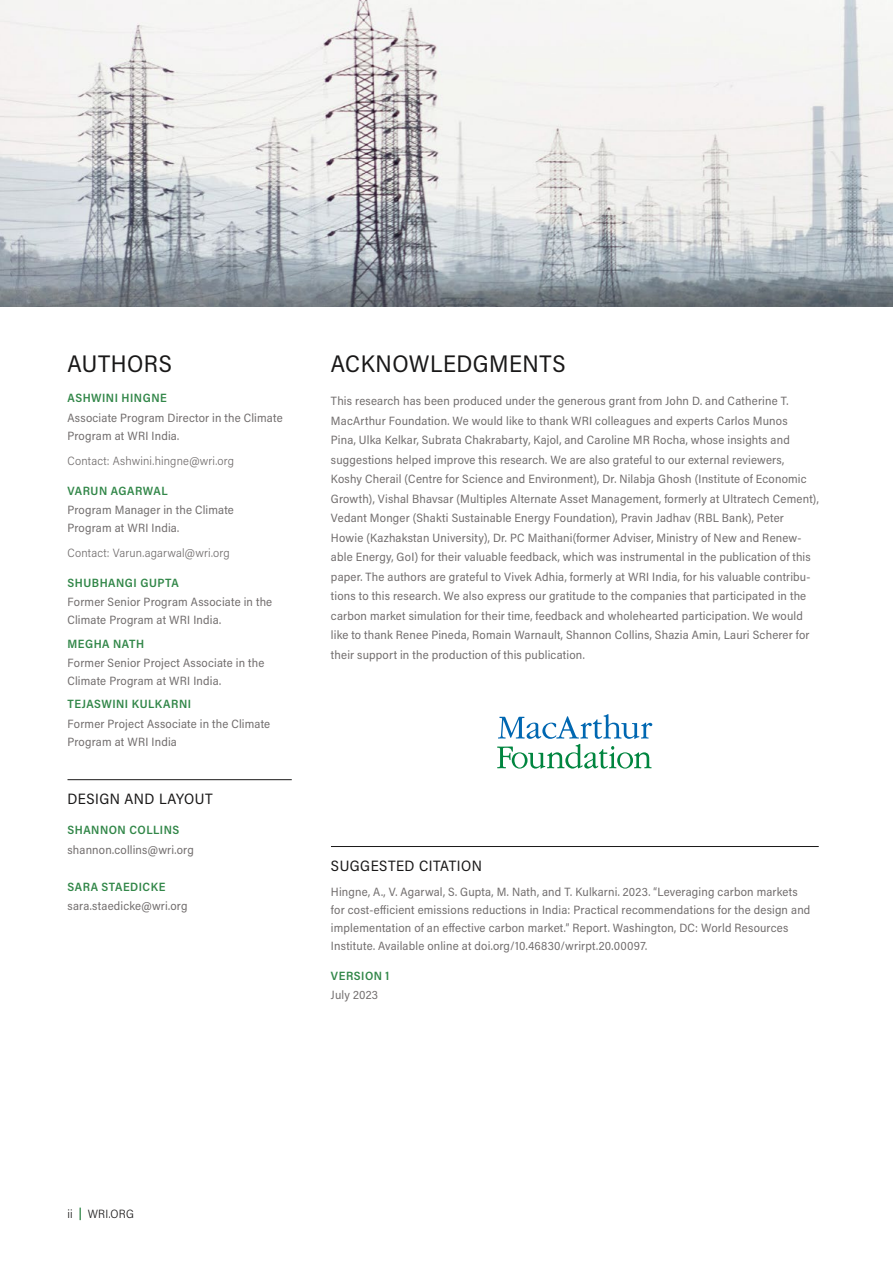
<style>
.page{position:relative;width:893px;height:1263px;background:#fff}
.page>*{position:absolute;margin:0;border:0;box-sizing:border-box;transform-origin:0 0}
.t1{font:24px "Acumin Pro Semi Cond";letter-spacing:.025em;color:#191818}
.t2{font:15px "Acumin Pro Semi Cond";letter-spacing:.03em;color:#191818}
.t3{font:12px/19.5px "Acumin Pro Semi Cond";letter-spacing:.015em;color:#716d6d}
.t4{font:600 12px "Acumin Pro Semi Cond";letter-spacing:.045em;color:#328749}
.t5{font:300 12px "Acumin Pro Semi Cond";letter-spacing:.015em;color:#716d6d}
.t6{font:300 12px "Acumin Pro Semi Cond";letter-spacing:.015em;color:#191818}
.s1{font-weight:700;color:#328749}
</style>
<div class="page">
<img style="left:0;top:0;width:893px;height:307px">
<hr style="left:68px;top:779px;width:224px;height:1px;background:#191818">
<hr style="left:331px;top:846px;width:488px;height:1px;background:#191818">
<svg style="left:497px;top:714px;width:155px;height:55px"></svg>
<h1 class="t1" style="left:68px;top:347px;width:106px">AUTHORS</h1>
<p class="t4" style="left:68px;top:390px;width:101px">ASHWINI HINGNE</p>
<p class="t3" style="left:68px;top:408px;width:217px;line-height:18px">Associate Program Director in the Climate<br>Program at WRI India.</p>
<p class="t5" style="left:68px;top:452px;width:168px">Contact: Ashwini.hingne@wri.org</p>
<p class="t4" style="left:68px;top:482px;width:102px">VARUN AGARWAL</p>
<p class="t3" style="left:68px;top:500px;width:168px;line-height:18px">Program Manager in the Climate<br>Program at WRI India.</p>
<p class="t5" style="left:68px;top:544px;width:164px">Contact: Varun.agarwal@wri.org</p>
<p class="t4" style="left:68px;top:574px;width:113px">SHUBHANGI GUPTA</p>
<p class="t3" style="left:68px;top:593px;width:206px;line-height:18px">Former Senior Program Associate in the<br>Climate Program at WRI India.</p>
<p class="t4" style="left:68px;top:635px;width:78px">MEGHA NATH</p>
<p class="t3" style="left:68px;top:653px;width:198px;line-height:18px">Former Senior Project Associate in the<br>Climate Program at WRI India.</p>
<p class="t4" style="left:68px;top:696px;width:125px">TEJASWINI KULKARNI</p>
<p class="t3" style="left:68px;top:714px;width:204px;line-height:18px">Former Project Associate in the Climate<br>Program at WRI India</p>
<p class="t2" style="left:68px;top:789px;width:147px">DESIGN AND LAYOUT</p>
<p class="t4" style="left:68px;top:822px;width:113px">SHANNON COLLINS</p>
<p class="t3" style="left:68px;top:839px;width:128px">shannon.collins@wri.org</p>
<p class="t4" style="left:68px;top:878px;width:99px">SARA STAEDICKE</p>
<p class="t3" style="left:68px;top:896px;width:121px">sara.staedicke@wri.org</p>
<h1 class="t1" style="left:331px;top:347px;width:236px">ACKNOWLEDGMENTS</h1>
<p class="t3" style="left:331px;top:391px;width:489px">This research has been produced under the generous grant from John D. and Catherine T.<br>MacArthur Foundation. We would like to thank WRI colleagues and experts Carlos Munos<br>Pina, Ulka Kelkar, Subrata Chakrabarty, Kajol, and Caroline MR Rocha, whose insights and suggestions helped improve this research. We are also grateful to our external reviewers,<br>Koshy Cherail (Centre for Science and Environment), Dr. Nilabja Ghosh (Institute of Economic Growth), Vishal Bhavsar (Multiples Alternate Asset Management, formerly at Ultratech Cement), Vedant Monger (Shakti Sustainable Energy Foundation), Pravin Jadhav (RBL Bank), Peter Howie (Kazhakstan University), Dr. PC Maithani(former Adviser, Ministry of New and Renew&shy;able Energy, GoI) for their valuable feedback, which was instrumental in the publication of this paper. The authors are grateful to Vivek Adhia, formerly at WRI India, for his valuable contribu&shy;tions to this research. We also express our gratitude to the companies that participated in the carbon market simulation for their time, feedback and wholehearted participation. We would like to thank Renee Pineda, Romain Warnault, Shannon Collins, Shazia Amin, Lauri Scherer for their support in the production of this publication.</p>
<p class="t2" style="left:331px;top:855px;width:153px">SUGGESTED CITATION</p>
<p class="t3" style="left:331px;top:882px;width:481px;line-height:18px">Hingne, A., V. Agarwal, S. Gupta, M. Nath, and T. Kulkarni. 2023. “Leveraging carbon markets for cost-efficient emissions reductions in India: Practical recommendations for the design and implementation of an effective carbon market.” Report. Washington, DC: World Resources Institute. Available online at doi.org/10.46830/wrirpt.20.00097.</p>
<p class="t4" style="left:331px;top:967px;width:60px">VERSION 1</p>
<p class="t3" style="left:331px;top:985px;width:49px">July 2023</p>
<p class="t6" style="left:68px;top:1205px;width:68px">ii <span class="s1">|</span> WRI.ORG</p>
</div>
